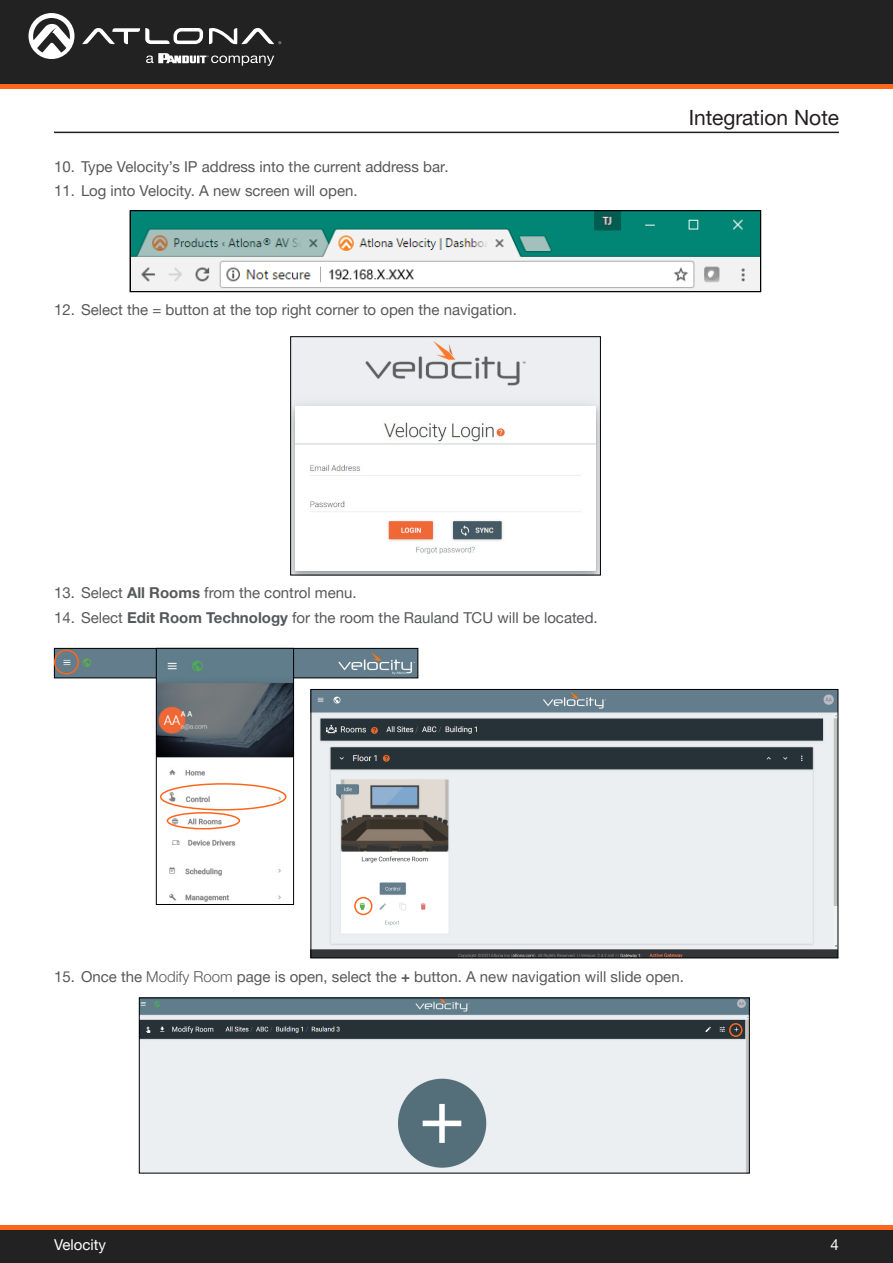
<style>
.page{position:relative;width:893px;height:1263px;background:#fff}
.page>*{position:absolute;margin:0;border:0;box-sizing:border-box;transform-origin:0 0}
.Non_TOC_Section_Head{font:21px "Helvetica Neue LTW1 G";color:#231f20}
.t1{font:15px "Helvetica Neue LTW1 G";color:#57585a}
.t2{font:15px "Helvetica Neue LTW1 G";color:#fff}
.s1{font-weight:700}
.s2{font-weight:300}
</style>
<div class="page">
<div style="left:0;top:1227px;width:893px;height:36px;background:#222"></div>
<div style="left:0;top:0;width:893px;height:84px;background:#222"></div>
<svg style="left:82px;top:28px;width:121px;height:16px"></svg>
<svg style="left:209px;top:28px;width:72px;height:16px"></svg>
<svg style="left:29px;top:13px;width:45px;height:46px"></svg>
<svg style="left:146px;top:53px;width:128px;height:13px"></svg>
<hr style="left:0;top:84px;width:893px;height:4px;background:#ff661c">
<hr style="left:0;top:1225px;width:893px;height:4px;background:#ff661c">
<hr style="left:54px;top:132px;width:785px;height:1px;background:#231f20">
<img style="left:132px;top:212px;width:627px;height:78px">
<div style="left:130px;top:210px;width:631px;height:82px;border:1px solid #000"></div>
<img style="left:56px;top:650px;width:360px;height:26px">
<div style="left:54px;top:648px;width:364px;height:30px;border:1px solid #000"></div>
<div style="left:54px;top:649px;width:25px;height:25px;border:2px solid #ff661c;border-radius:50%"></div>
<img style="left:158px;top:650px;width:134px;height:252px">
<div style="left:156px;top:648px;width:138px;height:257px;border:1px solid #000"></div>
<div style="left:160px;top:783px;width:126px;height:27px;border:2px solid #ff661c;border-radius:50%"></div>
<div style="left:167px;top:812px;width:73px;height:17px;border:2px solid #ff661c;border-radius:50%"></div>
<img style="left:312px;top:691px;width:524px;height:265px">
<div style="left:310px;top:689px;width:528px;height:269px;border:1px solid #000"></div>
<div style="left:354px;top:897px;width:18px;height:18px;border:2px solid #ff661c;border-radius:50%"></div>
<img style="left:292px;top:338px;width:307px;height:235px">
<div style="left:290px;top:336px;width:311px;height:239px;border:1px solid #000"></div>
<img style="left:141px;top:999px;width:607px;height:172px">
<div style="left:729px;top:1023px;width:13px;height:14px;border:2px solid #ff661c;border-radius:50%"></div>
<p class="t1" style="left:54px;top:157px;width:396px">10. Type Velocity’s IP address into the current address bar.</p>
<p class="t1" style="left:54px;top:182px;width:305px">11. Log into Velocity. A new screen will open.</p>
<p class="t1" style="left:54px;top:300px;width:464px">12. Select the = button at the top right corner to open the navigation.</p>
<p class="Non_TOC_Section_Head" style="left:689px;top:104px;width:152px">Integration Note</p>
<p class="t1" style="left:54px;top:584px;width:304px">13. Select <span class="s1">All Rooms</span> from the control menu.</p>
<p class="t1" style="left:54px;top:608px;width:545px">14. Select <span class="s1">Edit Room Technology</span> for the room the Rauland TCU will be located.</p>
<p class="t1" style="left:54px;top:967px;width:631px">15. Once the <span class="s2">Modify Room</span> page is open, select the <span class="s1">+</span> button. A new navigation will slide open.</p>
<p class="t2" style="left:54px;top:1235px;width:54px">Velocity</p>
<p class="t2" style="left:831px;top:1235px;width:10px">4</p>
</div>
